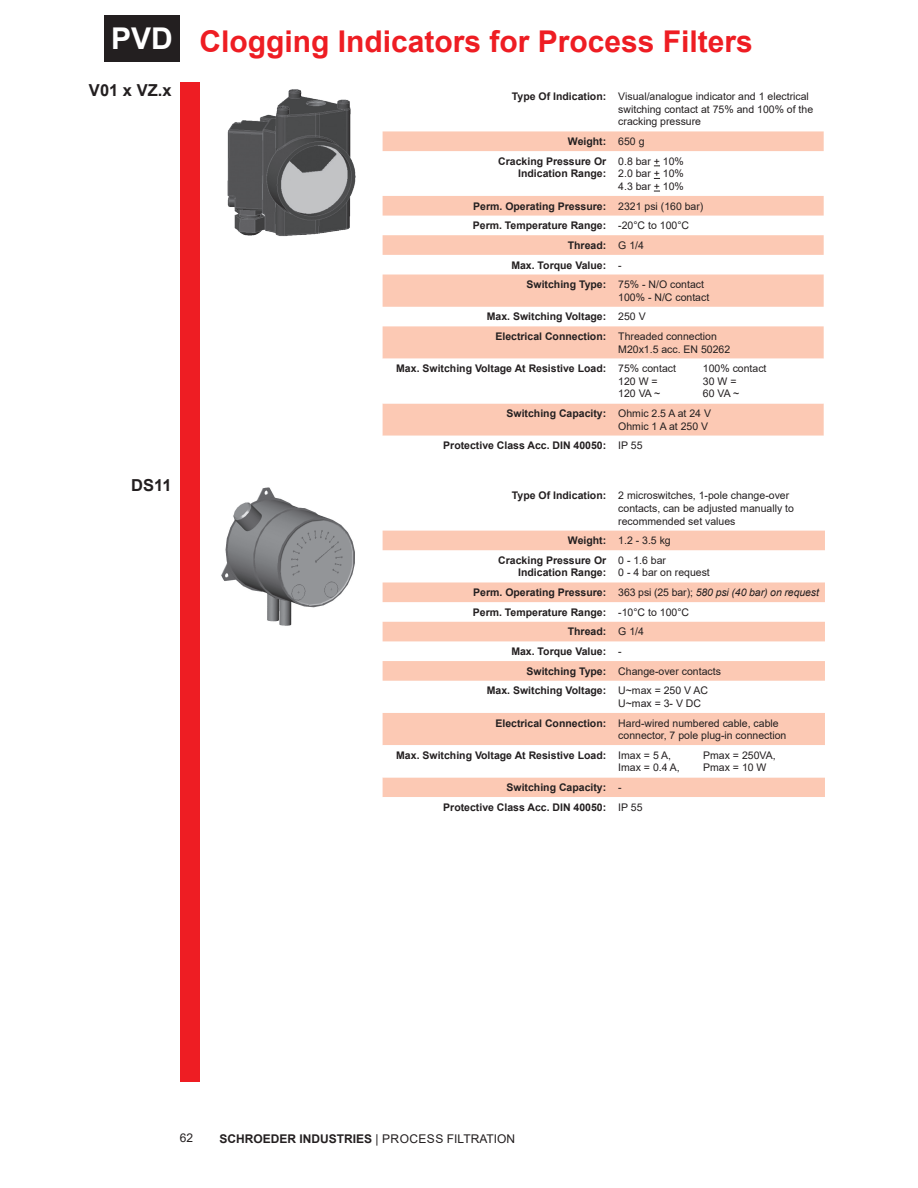
<style>
.page{position:relative;width:918px;height:1188px;background:#fff}
.page>*{position:absolute;margin:0;border:0;box-sizing:border-box;transform-origin:0 0}
.t1{font:700 30px "Arial";color:#ee1d23}
.t2{font:700 30px "Arial";color:#fff}
.t3{font:700 16.5px "Arial";color:#231f20}
.t4{font:700 12px "Arial";color:#231f20}
.t5{font:12px "Arial";color:#231f20}
.t6{font:10.5px/12.6px "Arial";color:#231f20}
.t7{font:700 10.5px/12.6px "Arial";color:#231f20;text-align:right}
.t8{font:italic 10.5px "Arial";letter-spacing:-.01em;color:#231f20}
.s1{font-style:normal}
.s2{font-weight:400}
</style>
<div class="page">
<div style="left:180px;top:82px;width:19px;height:1000px;background:#ee1d23"></div>
<div style="left:104px;top:15px;width:76px;height:47px;background:#231f20"></div>
<svg style="left:383px;top:131px;width:441px;height:228px;fill:#fcc9b4"></svg>
<div style="left:383px;top:403px;width:441px;height:33px;background:#fcc9b4"></div>
<svg style="left:383px;top:531px;width:442px;height:214px;fill:#fccab5"></svg>
<div style="left:383px;top:777px;width:442px;height:20px;background:#fcc9b4"></div>
<img style="left:227px;top:89px;width:129px;height:148px">
<img style="left:221px;top:487px;width:134px;height:139px">
<p class="t2" style="left:111px;top:18px;width:63px">PVD</p>
<p class="t1" style="left:199px;top:21px;width:555px">Clogging Indicators for Process Filters</p>
<p class="t7" style="left:512px;top:90px;width:96px">Type Of Indication:</p>
<p class="t6" style="left:618px;top:90px;width:196px">Visual/analogue indicator and 1 electrical switching contact at 75% and 100% of the cracking pressure</p>
<p class="t7" style="left:568px;top:135px;width:40px">Weight:</p>
<p class="t6" style="left:618px;top:135px;width:28px">650 g</p>
<p class="t7" style="left:498px;top:155px;width:109px">Cracking Pressure Or<br>Indication Range:</p>
<p class="t6" style="left:618px;top:155px;width:67px">0.8 bar + 10%</p>
<p class="t3" style="left:89px;top:78px;width:84px">V01 x VZ.x</p>
<p class="t6" style="left:618px;top:167px;width:67px">2.0 bar + 10%</p>
<p class="t6" style="left:618px;top:180px;width:67px">4.3 bar + 10%</p>
<p class="t7" style="left:473px;top:200px;width:135px">Perm. Operating Pressure:</p>
<p class="t6" style="left:618px;top:200px;width:87px">2321 psi (160 bar)</p>
<p class="t7" style="left:473px;top:219px;width:135px">Perm. Temperature Range:</p>
<p class="t6" style="left:618px;top:219px;width:72px">-20°C to 100°C</p>
<p class="t7" style="left:568px;top:239px;width:40px">Thread:</p>
<p class="t6" style="left:618px;top:239px;width:27px">G 1/4</p>
<p class="t7" style="left:511px;top:259px;width:96px">Max. Torque Value:</p>
<p class="t6" style="left:618px;top:258px;width:5px">-</p>
<p class="t7" style="left:527px;top:278px;width:81px">Switching Type:</p>
<p class="t6" style="left:618px;top:278px;width:93px">75% - N/O contact<br>100% - N/C contact</p>
<p class="t7" style="left:487px;top:311px;width:121px">Max. Switching Voltage:</p>
<p class="t6" style="left:618px;top:310px;width:29px">250 V</p>
<p class="t7" style="left:495px;top:330px;width:112px">Electrical Connection:</p>
<p class="t6" style="left:618px;top:330px;width:114px">Threaded connection<br>M20x1.5 acc. EN 50262</p>
<p class="t7" style="left:396px;top:362px;width:212px">Max. Switching Voltage At Resistive Load:</p>
<p class="t6" style="left:618px;top:362px;width:59px">75% contact<br>120 W =</p>
<p class="t6" style="left:618px;top:387px;width:44px">120 VA ~</p>
<p class="t6" style="left:703px;top:362px;width:65px">100% contact<br>30 W =</p>
<p class="t6" style="left:703px;top:387px;width:38px">60 VA ~</p>
<p class="t3" style="left:131px;top:473px;width:42px">DS11</p>
<p class="t7" style="left:507px;top:407px;width:101px">Switching Capacity:</p>
<p class="t6" style="left:618px;top:407px;width:94px">Ohmic 2.5 A at 24 V<br>Ohmic 1 A at 250 V</p>
<p class="t7" style="left:443px;top:440px;width:165px">Protective Class Acc. DIN 40050:</p>
<p class="t6" style="left:618px;top:439px;width:26px">IP 55</p>
<p class="t7" style="left:512px;top:490px;width:96px">Type Of Indication:</p>
<p class="t6" style="left:618px;top:489px;width:177px">2 microswitches, 1-pole change-over contacts, can be adjusted manually to recommended set values</p>
<p class="t7" style="left:568px;top:534px;width:40px">Weight:</p>
<p class="t6" style="left:618px;top:534px;width:54px">1.2 - 3.5 kg</p>
<p class="t7" style="left:498px;top:554px;width:109px">Cracking Pressure Or<br>Indication Range:</p>
<p class="t6" style="left:618px;top:554px;width:49px">0 - 1.6 bar</p>
<p class="t6" style="left:618px;top:566px;width:93px">0 - 4 bar on request</p>
<p class="t7" style="left:473px;top:586px;width:135px">Perm. Operating Pressure:</p>
<p class="t8" style="left:618px;top:586px;width:202px"><span class="s1">363 psi (25 bar);</span> 580 psi (40 bar) on request</p>
<p class="t7" style="left:473px;top:606px;width:135px">Perm. Temperature Range:</p>
<p class="t6" style="left:618px;top:606px;width:72px">-10°C to 100°C</p>
<p class="t7" style="left:568px;top:626px;width:40px">Thread:</p>
<p class="t6" style="left:618px;top:625px;width:27px">G 1/4</p>
<p class="t7" style="left:511px;top:645px;width:96px">Max. Torque Value:</p>
<p class="t6" style="left:618px;top:645px;width:5px">-</p>
<p class="t7" style="left:527px;top:665px;width:81px">Switching Type:</p>
<p class="t6" style="left:618px;top:665px;width:104px">Change-over contacts</p>
<p class="t7" style="left:487px;top:684px;width:121px">Max. Switching Voltage:</p>
<p class="t6" style="left:618px;top:684px;width:91px">U~max = 250 V AC<br>U~max = 3- V DC</p>
<p class="t7" style="left:495px;top:717px;width:112px">Electrical Connection:</p>
<p class="t6" style="left:618px;top:717px;width:170px">Hard-wired numbered cable, cable connector, 7 pole plug-in connection</p>
<p class="t7" style="left:396px;top:749px;width:212px">Max. Switching Voltage At Resistive Load:</p>
<p class="t6" style="left:618px;top:749px;width:54px">Imax = 5 A,</p>
<p class="t6" style="left:703px;top:749px;width:74px">Pmax = 250VA,</p>
<p class="t6" style="left:618px;top:761px;width:63px">Imax = 0.4 A,</p>
<p class="t6" style="left:703px;top:761px;width:65px">Pmax = 10 W</p>
<p class="t7" style="left:507px;top:781px;width:101px">Switching Capacity:</p>
<p class="t6" style="left:618px;top:781px;width:5px">-</p>
<p class="t7" style="left:443px;top:801px;width:165px">Protective Class Acc. DIN 40050:</p>
<p class="t6" style="left:618px;top:801px;width:26px">IP 55</p>
<p class="t5" style="left:180px;top:1130px;width:15px">62</p>
<p class="t4" style="left:219px;top:1130px;width:297px">SCHROEDER INDUSTRIES <span class="s2">| PROCESS FILTRATION</span></p>
</div>
